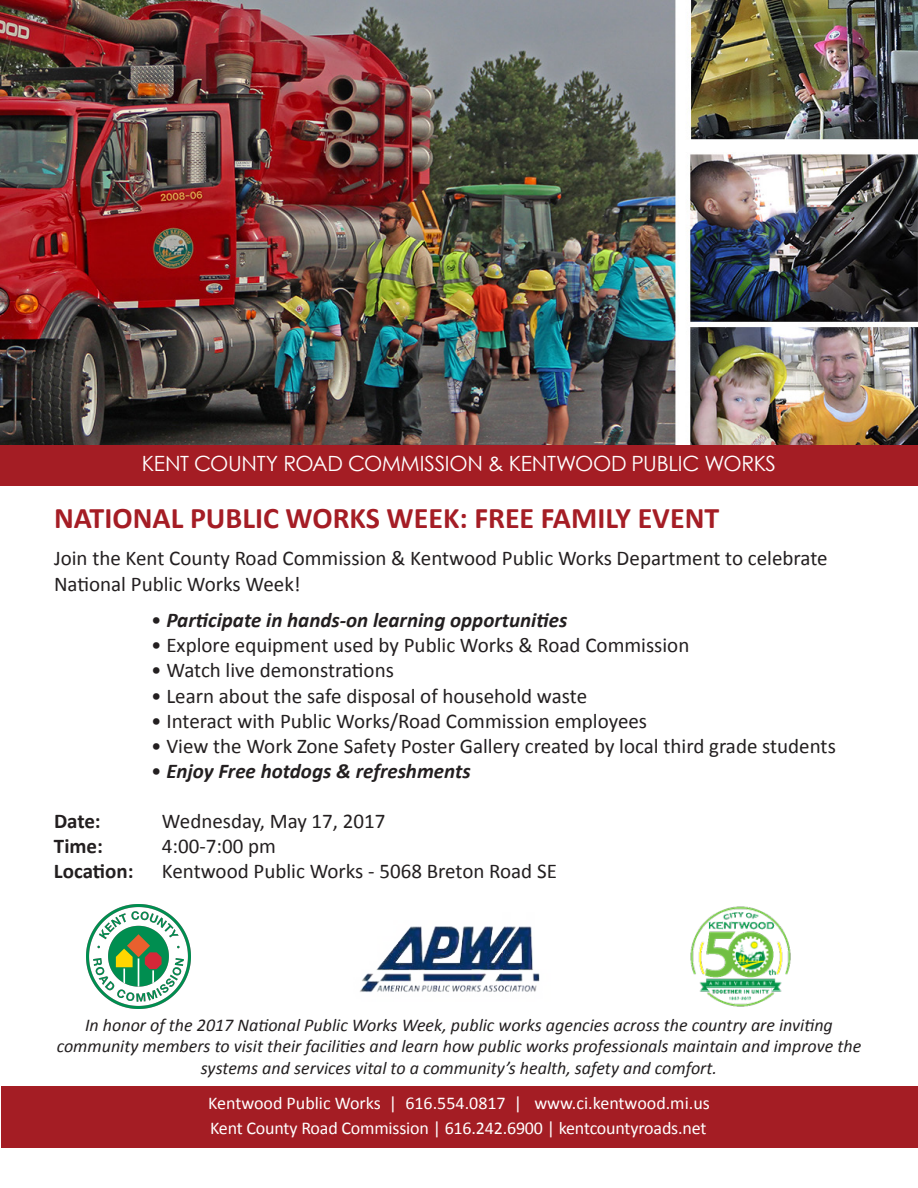
<style>
.page{position:relative;width:918px;height:1188px;background:#fff}
.page>*{position:absolute;margin:0;border:0;box-sizing:border-box;transform-origin:0 0}
.t1{font:700 30px "Calibri";color:#a51d25}
.t2{font:21px/25.2px "Calibri";color:#231f20}
.t3{font:italic 700 21px "Calibri";color:#231f20}
.t4{font:21px "Century Gothic";letter-spacing:-.015em;color:#fff}
.t5{font:700 21px "Calibri";color:#231f20}
.t6{font:italic 18px/21.6px "Calibri";color:#231f20;text-align:center}
.t7{font:18px/25.7px "Calibri";letter-spacing:-.01em;color:#fff}
.s1{font-weight:400;font-style:normal}
</style>
<div class="page">
<img style="left:0;top:0;width:918px;height:446px">
<div style="left:0;top:446px;width:918px;height:40px;background:#a41d24"></div>
<div style="left:1px;top:1086px;width:917px;height:62px;background:#a41d24"></div>
<img style="left:690px;top:906px;width:101px;height:101px">
<img style="left:86px;top:904px;width:104px;height:104px">
<img style="left:360px;top:926px;width:180px;height:66px">
<p class="t4" style="left:142px;top:449px;width:636px">KENT COUNTY ROAD COMMISSION &amp; KENTWOOD PUBLIC WORKS</p>
<h1 class="t1" style="left:54px;top:499px;width:667px">NATIONAL PUBLIC WORKS WEEK: FREE FAMILY EVENT</h1>
<p class="t2" style="left:54px;top:546px;width:775px">Join the Kent County Road Commission &amp; Kentwood Public Works Department to celebrate<br>National Public Works Week!</p>
<p class="t3" style="left:151px;top:607px;width:418px"><span class="s1">•</span> Participate in hands-on learning opportunities</p>
<p class="t2" style="left:151px;top:633px;width:540px">• Explore equipment used by Public Works &amp; Road Commission</p>
<p class="t2" style="left:151px;top:658px;width:244px">• Watch live demonstrations</p>
<p class="t2" style="left:151px;top:683px;width:437px">• Learn about the safe disposal of household waste</p>
<p class="t2" style="left:151px;top:708px;width:497px">• Interact with Public Works/Road Commission employees</p>
<p class="t2" style="left:151px;top:734px;width:686px">• View the Work Zone Safety Poster Gallery created by local third grade students</p>
<p class="t3" style="left:151px;top:758px;width:321px"><span class="s1">•</span> Enjoy Free hotdogs &amp; refreshments</p>
<p class="t5" style="left:54px;top:808px;width:48px">Date:</p>
<p class="t2" style="left:162px;top:808px;width:225px">Wednesday, May 17, 2017</p>
<p class="t5" style="left:54px;top:833px;width:50px">Time:</p>
<p class="t2" style="left:162px;top:834px;width:116px">4:00-7:00 pm</p>
<p class="t5" style="left:54px;top:858px;width:81px">Location:</p>
<p class="t2" style="left:162px;top:859px;width:397px">Kentwood Public Works - 5068 Breton Road SE</p>
<p class="t6" style="left:57px;top:1013px;width:806px">In honor of the 2017 National Public Works Week, public works agencies across the country are inviting community members to visit their facilities and learn how public works professionals maintain and improve the systems and services vital to a community’s health, safety and comfort.</p>
<p class="t7" style="left:208px;top:1090px;width:503px">Kentwood Public Works | 616.554.0817 | www.ci.kentwood.mi.us<br>Kent County Road Commission | 616.242.6900 | kentcountyroads.net</p>
</div>
